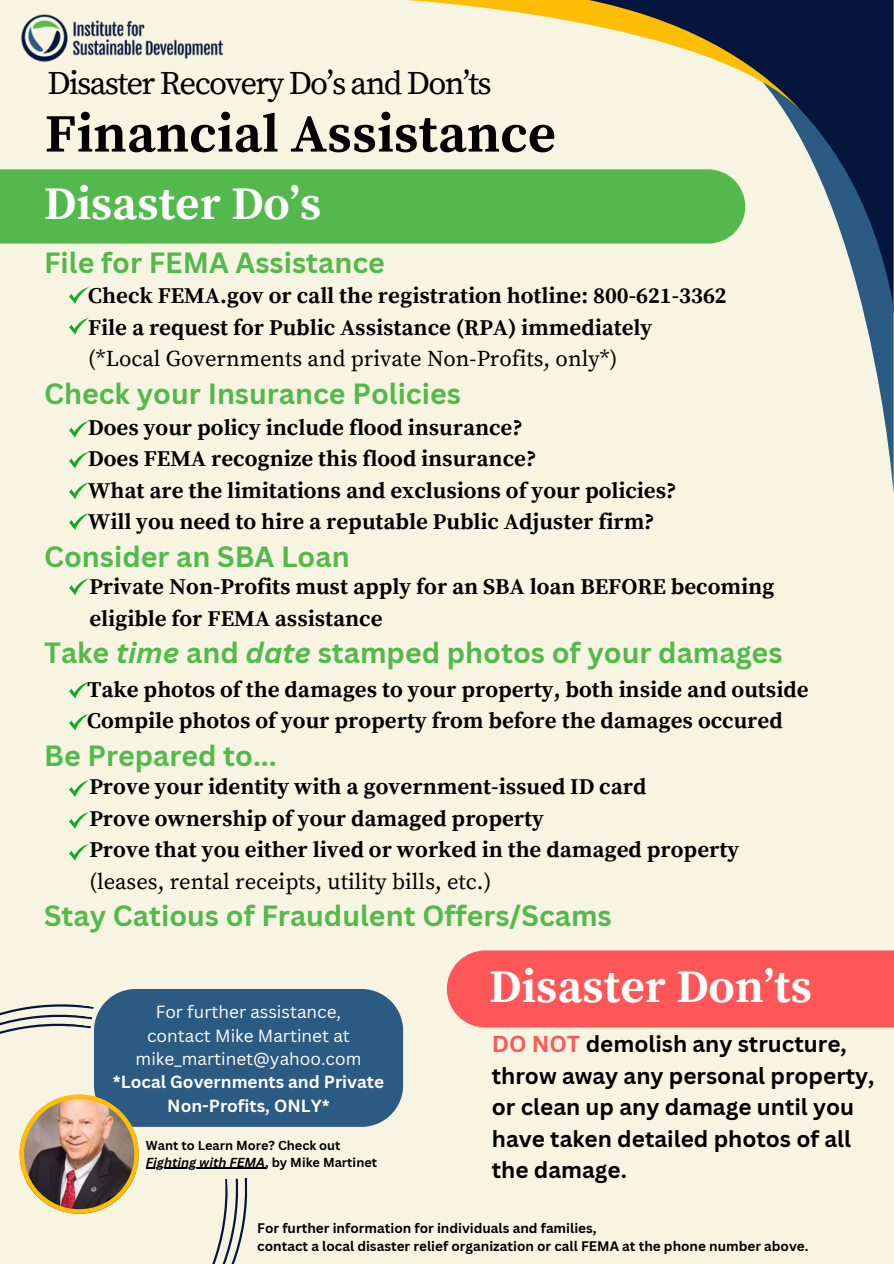
<style>
.page{position:relative;width:894px;height:1264px;background:#fff}
.page>*{position:absolute;margin:0;border:0;box-sizing:border-box;transform-origin:0 0}
.t1{font:700 53.85px "Source Serif Pro";color:#000}
.t2{font:700 46.5px "Source Serif Pro";color:#fff}
.t3{font:32.85px "Source Serif Pro";letter-spacing:-.05em;color:#000}
.t4{font:700 28.5px "Canva Sans";color:#53b94c}
.t5{font:700 22.5px/31.5px "Source Serif Pro";color:#000}
.t6{font:700 22.5px/31.5px "Canva Sans";color:#000}
.t7{font:17.1px/23.4px "Canva Sans";color:#fff;text-align:center}
.t8{font:700 13.5px "Canva Sans";color:#000}
.t9{font:italic 700 12.75px "Canva Sans";color:#000}
.t10{font:700 12.75px "Canva Sans";color:#000}
.s1{font-weight:400}
.s2{font-style:italic}
.s3{font-weight:700}
.s4{color:#ff5757}
.s5{font-style:normal}
</style>
<div class="page">
<div style="left:0;top:0;width:893px;height:1263px;background:#f8f4e2"></div>
<div style="left:806px;top:0;width:87px;height:62px;background:#04163c"></div>
<svg style="left:745px;top:62px;width:148px;height:425px"></svg>
<svg style="left:407px;top:0;width:399px;height:117px"></svg>
<div style="left:0;top:169px;width:745px;height:75px;background:#53b94c"></div>
<div style="left:446px;top:950px;width:447px;height:77px;background:#ff5757"></div>
<svg style="left:69px;top:287px;width:20px;height:17px"></svg>
<svg style="left:69px;top:318px;width:20px;height:17px"></svg>
<svg style="left:69px;top:421px;width:20px;height:17px"></svg>
<svg style="left:69px;top:451px;width:20px;height:17px"></svg>
<svg style="left:69px;top:482px;width:20px;height:17px"></svg>
<svg style="left:69px;top:513px;width:20px;height:17px"></svg>
<svg style="left:69px;top:578px;width:20px;height:17px"></svg>
<svg style="left:69px;top:682px;width:20px;height:16px"></svg>
<svg style="left:69px;top:713px;width:20px;height:17px"></svg>
<svg style="left:69px;top:780px;width:20px;height:17px"></svg>
<svg style="left:69px;top:812px;width:20px;height:17px"></svg>
<svg style="left:69px;top:844px;width:20px;height:16px"></svg>
<img style="left:21px;top:14px;width:203px;height:48px">
<div style="left:94px;top:988px;width:309px;height:138px;background:#2b5a83;border-radius:42px"></div>
<svg style="left:0;top:988px;width:257px;height:275px"></svg>
<hr style="left:146px;top:1167px;width:119px;height:1px;background:#000">
<h4 class="t3" style="left:47px;top:64px;width:446px">Disaster Recovery Do’s and Don’ts</h4>
<h5 class="t1" style="left:45px;top:102px;width:512px">Financial Assistance</h5>
<p class="t2" style="left:44px;top:176px;width:279px">Disaster Do’s</p>
<p class="t4" style="left:44px;top:243px;width:342px">File for FEMA Assistance</p>
<h3 class="t5" style="left:88px;top:281px;width:640px">Check FEMA.gov or call the registration hotline: 800-621-3362<br>File a request for Public Assistance (RPA) immediately <span class="s1">(*Local Governments and private Non-Profits, only*)</span></h3>
<h1 class="t4" style="left:44px;top:373px;width:418px">Check your Insurance Policies</h1>
<h2 class="t5" style="left:88px;top:412px;width:590px">Does your policy include flood insurance?<br>Does FEMA recognize this flood insurance?<br>What are the limitations and exclusions of your policies?<br>Will you need to hire a reputable Public Adjuster firm?</h2>
<h4 class="t4" style="left:44px;top:536px;width:307px">Consider an SBA Loan</h4>
<h6 class="t5" style="left:89px;top:571px;width:686px">Private Non-Profits must apply for an SBA loan BEFORE becoming eligible for FEMA assistance</h6>
<p class="t4" style="left:44px;top:632px;width:739px">Take <span class="s2">time</span> and <span class="s2">date</span> stamped photos of your damages</p>
<p class="t5" style="left:87px;top:674px;width:722px">Take photos of the damages to your property, both inside and outside<br>Compile photos of your property from before the damages occured</p>
<h4 class="t4" style="left:44px;top:735px;width:234px">Be Prepared to...</h4>
<h5 class="t5" style="left:89px;top:771px;width:651px">Prove your identity with a government-issued ID card<br>Prove ownership of your damaged property<br>Prove that you either lived or worked in the damaged property <span class="s1">(leases, rental receipts, utility bills, etc.)</span></h5>
<p class="t4" style="left:44px;top:896px;width:569px">Stay Catious of Fraudulent Offers/Scams</p>
<p class="t2" style="left:489px;top:959px;width:324px">Disaster Don’ts</p>
<p class="t7" style="left:113px;top:999px;width:272px">For further assistance,<br>contact Mike Martinet at mike_martinet@yahoo.com <span class="s3">*Local Governments and Private<br>Non-Profits, ONLY*</span></p>
<h4 class="t6" style="left:491px;top:1027px;width:384px"><span class="s4">DO NOT</span> demolish any structure, throw away any personal property, or clean up any damage until you have taken detailed photos of all the damage.</h4>
<p class="t8" style="left:257px;top:1218px;width:341px">For further information for individuals and families,</p>
<h5 class="t8" style="left:257px;top:1236px;width:552px">contact a local disaster relief organization or call FEMA at the phone number above.</h5>
<p class="t10" style="left:146px;top:1136px;width:196px">Want to Learn More? Check out</p>
<h4 class="t9" style="left:146px;top:1153px;width:232px">Fighting with FEMA<span class="s5">, by Mike Martinet</span></h4>
</div>
